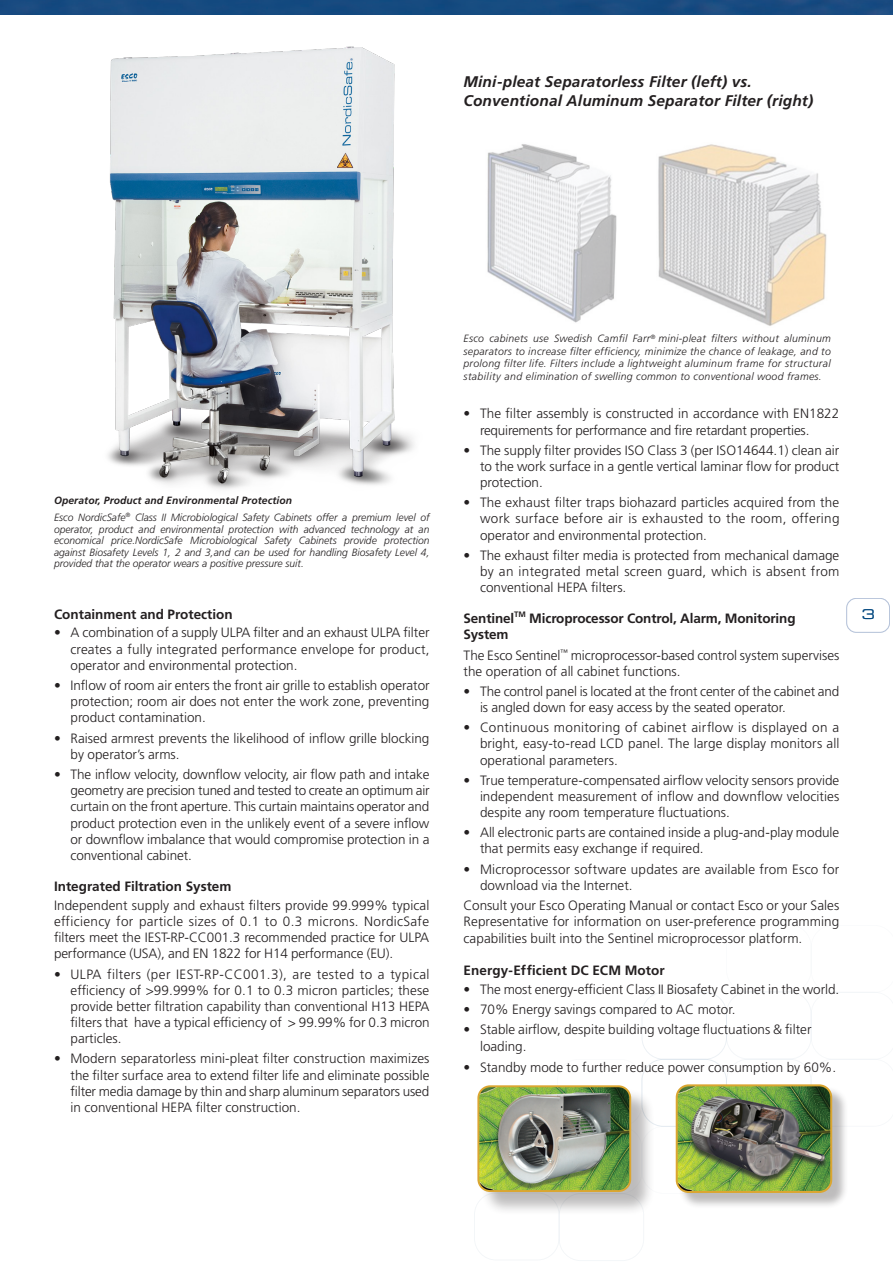
<style>
.page{position:relative;width:893px;height:1263px;background:#fff}
.page>*{position:absolute;margin:0;border:0;box-sizing:border-box;transform-origin:0 0}
.captions{font:italic 700 15.45px/18.5px "Frutiger LT Std";letter-spacing:.01em;color:#231f20}
.Body_Text_Headlines{font:300 13.5px/16.2px "Frutiger LT Std";color:#231f20;text-align:justify}
.Body_Text{font:300 13.5px/16.2px "Frutiger LT Std";color:#231f20}
.Body_Text_Headlines-2{font:700 13.5px/16.2px "Frutiger LT Std";color:#231f20}
.t1{font:13.5px "Eurostile LT Std Ex 2";color:#00467e}
.captions-2{font:italic 300 10.5px/11.7px "Frutiger LT Std";letter-spacing:.01em;color:#231f20;text-align:justify}
.captions-3{font:italic 700 10.5px "Frutiger LT Std";letter-spacing:.01em;color:#231f20}
</style>
<div class="page">
<div style="left:0;top:0;width:893px;height:14px;background:#164a80"></div>
<div style="left:846px;top:598px;width:44px;height:34px;border:1px solid #9caecd;border-radius:10px"></div>
<div style="left:726px;top:1059px;width:85px;height:68px;border:1px solid #00467e;border-radius:22px"></div>
<div style="left:726px;top:991px;width:85px;height:68px;border:1px solid #00467e;border-radius:22px"></div>
<div style="left:559px;top:1193px;width:85px;height:68px;border:1px solid #00467e;border-radius:22px"></div>
<div style="left:474px;top:1192px;width:85px;height:68px;border:1px solid #00467e;border-radius:22px"></div>
<div style="left:642px;top:1059px;width:85px;height:68px;border:1px solid #00467e;border-radius:22px"></div>
<div style="left:557px;top:1059px;width:85px;height:68px;border:1px solid #00467e;border-radius:22px"></div>
<div style="left:726px;top:924px;width:85px;height:68px;border:1px solid #00467e;border-radius:22px"></div>
<div style="left:642px;top:992px;width:85px;height:67px;border:1px solid #00467e;border-radius:22px"></div>
<svg style="left:811px;top:992px;width:67px;height:92px"></svg>
<img style="left:108px;top:46px;width:306px;height:444px">
<img style="left:487px;top:144px;width:130px;height:179px">
<img style="left:658px;top:144px;width:169px;height:182px">
<div style="left:678px;top:1086px;width:170px;height:123px;background:#231f20;opacity:.3"></div>
<img style="left:678px;top:1086px;width:153px;height:106px">
<div style="left:676px;top:1084px;width:156px;height:109px;border:2px solid #dba631;border-radius:12px"></div>
<div style="left:480px;top:1088px;width:175px;height:128px;background:#231f20;opacity:.3"></div>
<img style="left:480px;top:1088px;width:150px;height:103px">
<div style="left:477px;top:1085px;width:154px;height:107px;border:2px solid #dba631;border-radius:12px"></div>
<p class="captions" style="left:463px;top:73px;width:351px">Mini-pleat Separatorless Filter (left) vs.<br>Conventional Aluminum Separator Filter (right)</p>
<p class="captions-2" style="left:463px;top:332px;width:369px;line-height:12.6px">Esco cabinets use Swedish Camfil Farr<sup>®</sup> mini-pleat filters without aluminum separators to increase filter efficiency, minimize the chance of leakage, and to prolong filter life. Filters include a lightweight aluminum frame for structural stability and elimination of swelling common to conventional wood frames.</p>
<p class="Body_Text_Headlines" style="left:480px;top:406px;width:361px;text-indent:-16px">• The filter assembly is constructed in accordance with EN1822 requirements for performance and fire retardant properties.</p>
<p class="Body_Text_Headlines" style="left:480px;top:442px;width:361px;text-indent:-16px">• The supply filter provides ISO Class 3 (per ISO14644.1) clean air to the work surface in a gentle vertical laminar flow for product protection.</p>
<p class="Body_Text_Headlines" style="left:480px;top:495px;width:361px;text-indent:-16px">• The exhaust filter traps biohazard particles acquired from the work surface before air is exhausted to the room, offering operator and environmental protection.</p>
<p class="Body_Text_Headlines" style="left:480px;top:547px;width:361px;text-indent:-16px">• The exhaust filter media is protected from mechanical damage by an integrated metal screen guard, which is absent from conventional HEPA filters.</p>
<p class="Body_Text_Headlines-2" style="left:463px;top:610px;width:334px">Sentinel<sup>TM</sup> Microprocessor Control, Alarm, Monitoring<br>System</p>
<p class="Body_Text" style="left:463px;top:647px;width:377px">The Esco Sentinel<sup>™</sup> microprocessor-based control system supervises the operation of all cabinet functions.</p>
<p class="Body_Text" style="left:480px;top:683px;width:361px;text-indent:-16px">• The control panel is located at the front center of the cabinet and is angled down for easy access by the seated operator.</p>
<p class="Body_Text" style="left:480px;top:720px;width:361px;text-align:justify;text-indent:-16px">• Continuous monitoring of cabinet airflow is displayed on a bright, easy-to-read LCD panel. The large display monitors all operational parameters.</p>
<p class="Body_Text" style="left:480px;top:772px;width:361px;text-align:justify;text-indent:-16px">• True temperature-compensated airflow velocity sensors provide independent measurement of inflow and downflow velocities despite any room temperature fluctuations.</p>
<p class="Body_Text" style="left:480px;top:825px;width:361px;text-indent:-16px">• All electronic parts are contained inside a plug-and-play module that permits easy exchange if required.</p>
<p class="Body_Text" style="left:480px;top:861px;width:361px;text-indent:-16px">• Microprocessor software updates are available from Esco for download via the Internet.</p>
<p class="Body_Text" style="left:463px;top:897px;width:377px;line-height:16.6px;text-align:justify">Consult your Esco Operating Manual or contact Esco or your Sales Representative for information on user-preference programming capabilities built into the Sentinel microprocessor platform.</p>
<p class="Body_Text_Headlines-2" style="left:463px;top:962px;width:203px">Energy-Efficient DC ECM Motor</p>
<p class="Body_Text_Headlines" style="left:463px;top:981px;width:377px">• The most energy-efficient Class II Biosafety Cabinet in the world.</p>
<p class="Body_Text_Headlines" style="left:463px;top:1001px;width:273px">• 70% Energy savings compared to AC motor.</p>
<p class="Body_Text_Headlines" style="left:480px;top:1022px;width:333px;text-indent:-16px">• Stable airflow, despite building voltage fluctuations &amp; filter loading.</p>
<p class="Body_Text_Headlines" style="left:463px;top:1059px;width:374px">• Standby mode to further reduce power consumption by 60%.</p>
<p class="captions-3" style="left:54px;top:494px;width:240px">Operator, Product and Environmental Protection</p>
<p class="captions-2" style="left:54px;top:511px;width:377px">Esco NordicSafe<sup>®</sup> Class II Microbiological Safety Cabinets offer a premium level of operator, product and environmental protection with advanced technology at an economical price.NordicSafe Microbiological Safety Cabinets provide protection against Biosafety Levels 1, 2 and 3,and can be used for handling Biosafety Level 4, provided that the operator wears a positive pressure suit.</p>
<p class="Body_Text_Headlines-2" style="left:54px;top:606px;width:180px">Containment and Protection</p>
<p class="t1" style="left:862px;top:605px;width:15px">3</p>
<p class="Body_Text_Headlines" style="left:70px;top:625px;width:361px;text-indent:-16px">• A combination of a supply ULPA filter and an exhaust ULPA filter creates a fully integrated performance envelope for product, operator and environmental protection.</p>
<p class="Body_Text_Headlines" style="left:70px;top:677px;width:361px;text-indent:-16px">• Inflow of room air enters the front air grille to establish operator protection; room air does not enter the work zone, preventing product contamination.</p>
<p class="Body_Text_Headlines" style="left:70px;top:730px;width:360px;text-indent:-16px">• Raised armrest prevents the likelihood of inflow grille blocking by operator’s arms.</p>
<p class="Body_Text_Headlines" style="left:70px;top:766px;width:361px;text-indent:-16px">• The inflow velocity, downflow velocity, air flow path and intake geometry are precision tuned and tested to create an optimum air curtain on the front aperture. This curtain maintains operator and product protection even in the unlikely event of a severe inflow or downflow imbalance that would compromise protection in a conventional cabinet.</p>
<p class="Body_Text_Headlines-2" style="left:54px;top:878px;width:179px">Integrated Filtration System</p>
<p class="Body_Text_Headlines" style="left:54px;top:897px;width:377px">Independent supply and exhaust filters provide 99.999% typical efficiency for particle sizes of 0.1 to 0.3 microns. NordicSafe filters meet the IEST-RP-CC001.3 recommended practice for ULPA performance (USA), and EN 1822 for H14 performance (EU).</p>
<p class="Body_Text_Headlines" style="left:71px;top:966px;width:361px;text-indent:-17px">• ULPA filters (per IEST-RP-CC001.3), are tested to a typical efficiency of &gt;99.999% for 0.1 to 0.3 micron particles; these provide better filtration capability than conventional H13 HEPA filters that have a typical efficiency of &gt; 99.99% for 0.3 micron particles.</p>
<p class="Body_Text_Headlines" style="left:70px;top:1051px;width:360px;text-indent:-16px">• Modern separatorless mini-pleat filter construction maximizes the filter surface area to extend filter life and eliminate possible filter media damage by thin and sharp aluminum separators used in conventional HEPA filter construction.</p>
</div>
